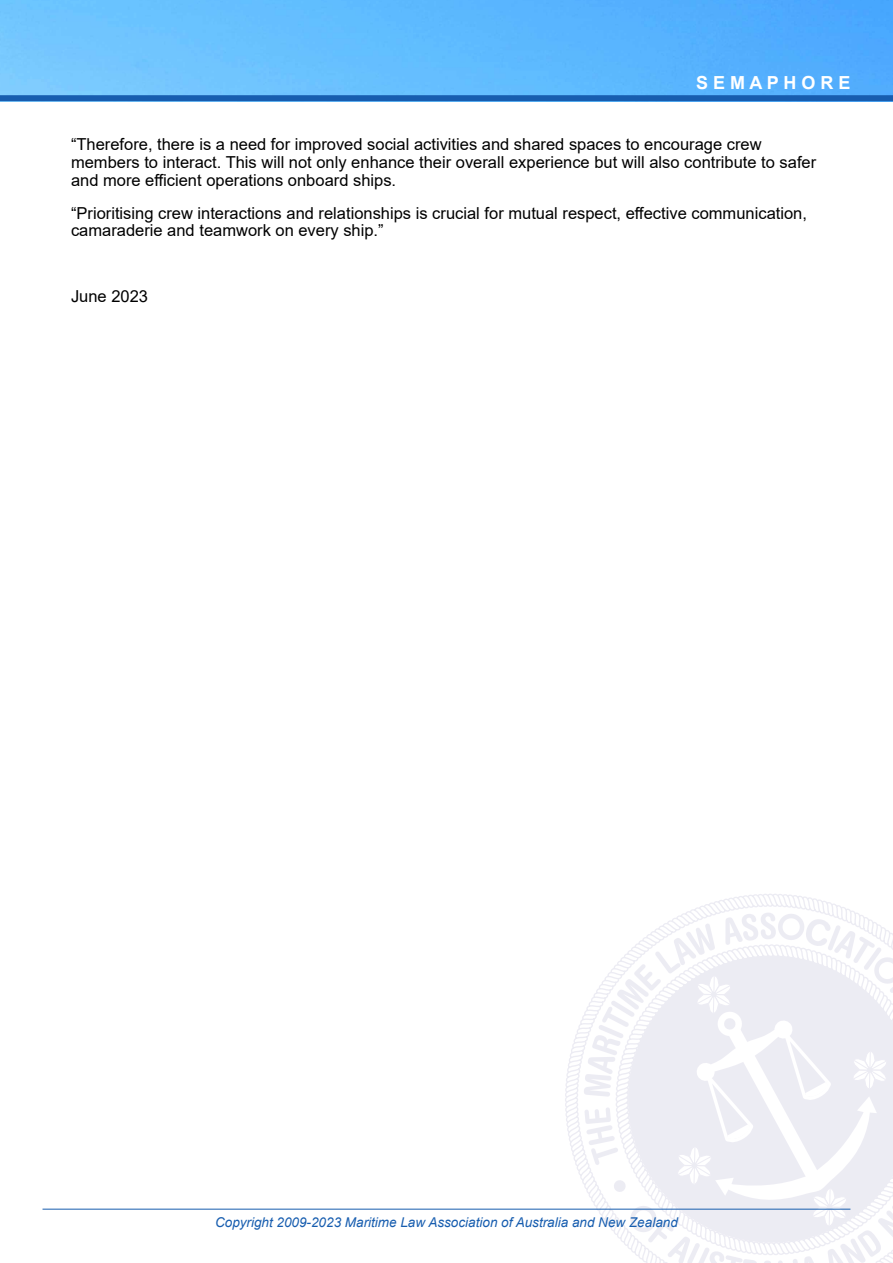
<style>
.page{position:relative;width:893px;height:1263px;background:#fff}
.page>*{position:absolute;margin:0;border:0;box-sizing:border-box;transform-origin:0 0}
.t1{font:700 18px "Arial";color:#fff}
.t2{font:16.5px/17.9px "Arial";color:#000}
.t3{font:italic 13.5px "Arial";color:#175daf}
</style>
<div class="page">
<svg style="left:564px;top:1015px;width:20px;height:194px"></svg>
<svg style="left:697px;top:894px;width:148px;height:14px"></svg>
<svg style="left:584px;top:912px;width:309px;height:351px"></svg>
<hr style="left:43px;top:1209px;width:807px;height:1px;background:#175daf">
<img style="left:0;top:0;width:893px;height:95px">
<div style="left:0;top:95px;width:893px;height:6px;background:#175daf"></div>
<p class="t1" style="left:696px;top:70px;width:156px">S E M A P H O R E</p>
<p class="t2" style="left:71px;top:135px;width:747px">“Therefore, there is a need for improved social activities and shared spaces to encourage crew members to interact. This will not only enhance their overall experience but will also contribute to safer and more efficient operations onboard ships.</p>
<p class="t2" style="left:71px;top:204px;width:737px">“Prioritising crew interactions and relationships is crucial for mutual respect, effective communication, camaraderie and teamwork on every ship.”</p>
<p class="t2" style="left:71px;top:287px;width:79px">June 2023</p>
<p class="t3" style="left:215px;top:1213px;width:464px">Copyright 2009-2023 Maritime Law Association of Australia and New Zealand</p>
</div>
